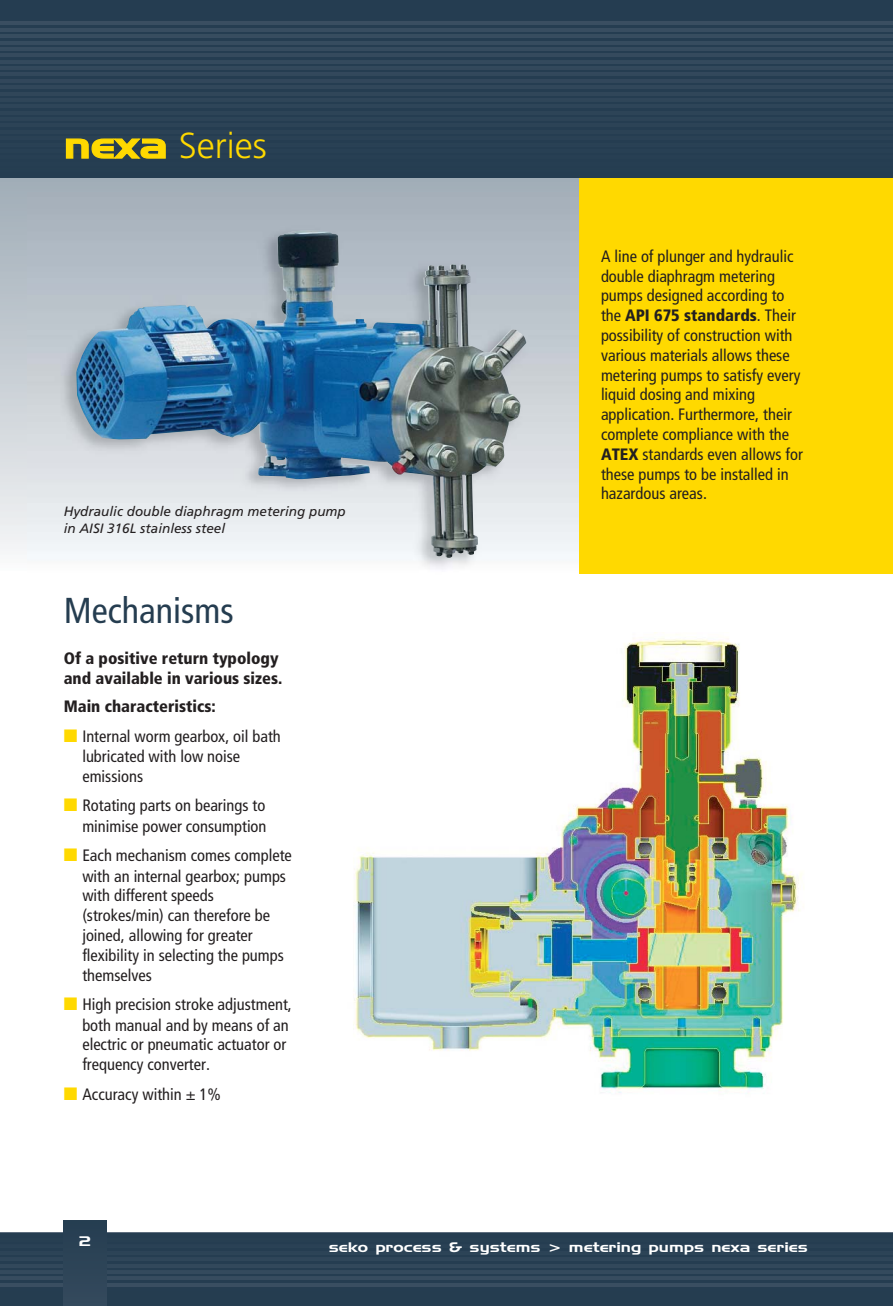
<style>
.page{position:relative;width:893px;height:1306px;background:#fff}
.page>*{position:absolute;margin:0;border:0;box-sizing:border-box;transform-origin:0 0}
.t1{font:300 36px "Frutiger LT Std";color:#ffd900}
.t2{font:condensed 36px "Frutiger LT Std";color:#253d50}
.t3{font:condensed 16.5px/19.8px "Frutiger LT Std";color:#231f20}
.t4{font:900 condensed 16.5px/19.8px "Frutiger LT Std";color:#231f20}
.t5{font:italic 13.5px/16.2px "Frutiger LT Std";color:#231f20}
.t6{font:13.5px "Handel Gothic BT";color:#fff;scale:1.25 1}
.s1{font-family:"Handel Gothic BT";font-weight:400}
.s2{color:#ffd900}
.s3{font-weight:900}
</style>
<div class="page">
<img style="left:0;top:0;width:893px;height:179px">
<hr style="left:0;top:22px;width:893px;height:3px;background:#394e61">
<hr style="left:0;top:28px;width:893px;height:3px;background:#384d60">
<hr style="left:0;top:35px;width:893px;height:3px;background:#374d5f">
<hr style="left:0;top:41px;width:893px;height:3px;background:#364c5f">
<hr style="left:0;top:47px;width:893px;height:3px;background:#364b5e">
<hr style="left:0;top:54px;width:893px;height:3px;background:#354a5d">
<hr style="left:0;top:60px;width:893px;height:3px;background:#34495d">
<hr style="left:0;top:67px;width:893px;height:3px;background:#33485b">
<hr style="left:0;top:73px;width:893px;height:3px;background:#32485b">
<hr style="left:0;top:79px;width:893px;height:3px;background:#32475b">
<hr style="left:0;top:86px;width:893px;height:3px;background:#31475a">
<hr style="left:0;top:92px;width:893px;height:3px;background:#304659">
<hr style="left:0;top:98px;width:893px;height:3px;background:#2f4559">
<hr style="left:0;top:105px;width:893px;height:3px;background:#2e4558">
<hr style="left:0;top:111px;width:893px;height:3px;background:#2d4457">
<hr style="left:0;top:118px;width:893px;height:3px;background:#2c4357">
<hr style="left:0;top:124px;width:893px;height:3px;background:#2c4356">
<hr style="left:0;top:130px;width:893px;height:3px;background:#2b4255">
<hr style="left:0;top:137px;width:893px;height:3px;background:#2a4155">
<hr style="left:0;top:143px;width:893px;height:3px;background:#294154">
<hr style="left:0;top:149px;width:893px;height:3px;background:#284054">
<hr style="left:0;top:156px;width:893px;height:3px;background:#273f53">
<hr style="left:0;top:162px;width:893px;height:3px;background:#263e52">
<hr style="left:0;top:169px;width:893px;height:3px;background:#253e52">
<hr style="left:0;top:175px;width:893px;height:3px;background:#253d51">
<div style="left:0;top:179px;width:580px;height:13px;background:#a2aeb8"></div>
<div style="left:0;top:1233px;width:893px;height:72px;background:#253d50"></div>
<hr style="left:0;top:1232px;width:893px;height:3px;background:#3d5164">
<img style="left:0;top:1233px;width:893px;height:57px">
<img style="left:0;top:1238px;width:893px;height:3px">
<img style="left:0;top:1244px;width:893px;height:3px">
<img style="left:0;top:1251px;width:893px;height:3px">
<hr style="left:0;top:1257px;width:893px;height:3px;background:#2f4559">
<img style="left:0;top:1263px;width:893px;height:3px">
<hr style="left:0;top:1270px;width:893px;height:3px;background:#344a5d">
<hr style="left:0;top:1276px;width:893px;height:3px;background:#374c5f">
<hr style="left:0;top:1283px;width:893px;height:3px;background:#394e61">
<div style="left:64px;top:1220px;width:42px;height:85px;background:#2d4457"></div>
<img style="left:27px;top:192px;width:553px;height:382px">
<img style="left:76px;top:230px;width:450px;height:328px">
<img style="left:353px;top:632px;width:449px;height:462px">
<div style="left:580px;top:179px;width:313px;height:395px;background:#ffd900"></div>
<h1 class="t1" style="left:64px;top:125px;width:205px"><span class="s1">nexa</span> Series</h1>
<p class="t5" style="left:64px;top:504px;width:284px">Hydraulic double diaphragm metering pump in AISI 316L stainless steel</p>
<h1 class="t2" style="left:64px;top:595px;width:171px">Mechanisms</h1>
<p class="t4" style="left:64px;top:649px;width:220px">Of a positive return typology and available in various sizes.</p>
<p class="t4" style="left:64px;top:697px;width:153px">Main characteristics:</p>
<p class="t3" style="left:82px;top:727px;width:200px;text-indent:-19px"><span class="s2">■</span> Internal worm gearbox, oil bath lubricated with low noise emissions</p>
<p class="t3" style="left:64px;top:797px;width:204px;line-height:20.2px;text-align:right"><span class="s2">■</span> Rotating parts on bearings to minimise power consumption</p>
<p class="t3" style="left:82px;top:847px;width:211px;text-indent:-19px"><span class="s2">■</span> Each mechanism comes complete with an internal gearbox; pumps with different speeds (strokes/min) can therefore be joined, allowing for greater flexibility in selecting the pumps themselves</p>
<p class="t3" style="left:82px;top:995px;width:211px;text-indent:-19px"><span class="s2">■</span> High precision stroke adjustment, both manual and by means of an electric or pneumatic actuator or frequency converter.</p>
<p class="t3" style="left:64px;top:1085px;width:159px"><span class="s2">■</span> Accuracy within ± 1%</p>
<p class="t3" style="left:601px;top:247px;width:203px">A line of plunger and hydraulic double diaphragm metering pumps designed according to the <span class="s3">API 675 standards</span>. Their possibility of construction with various materials allows these metering pumps to satisfy every liquid dosing and mixing application. Furthermore, their complete compliance with the<br><span class="s3">ATEX</span> standards even allows for these pumps to be installed in hazardous areas.</p>
<p class="t6" style="left:79px;top:1233px;width:11px">2</p>
<p class="t6" style="left:329px;top:1239px;width:385px">seko process &amp; systems &gt; metering pumps nexa series</p>
</div>
